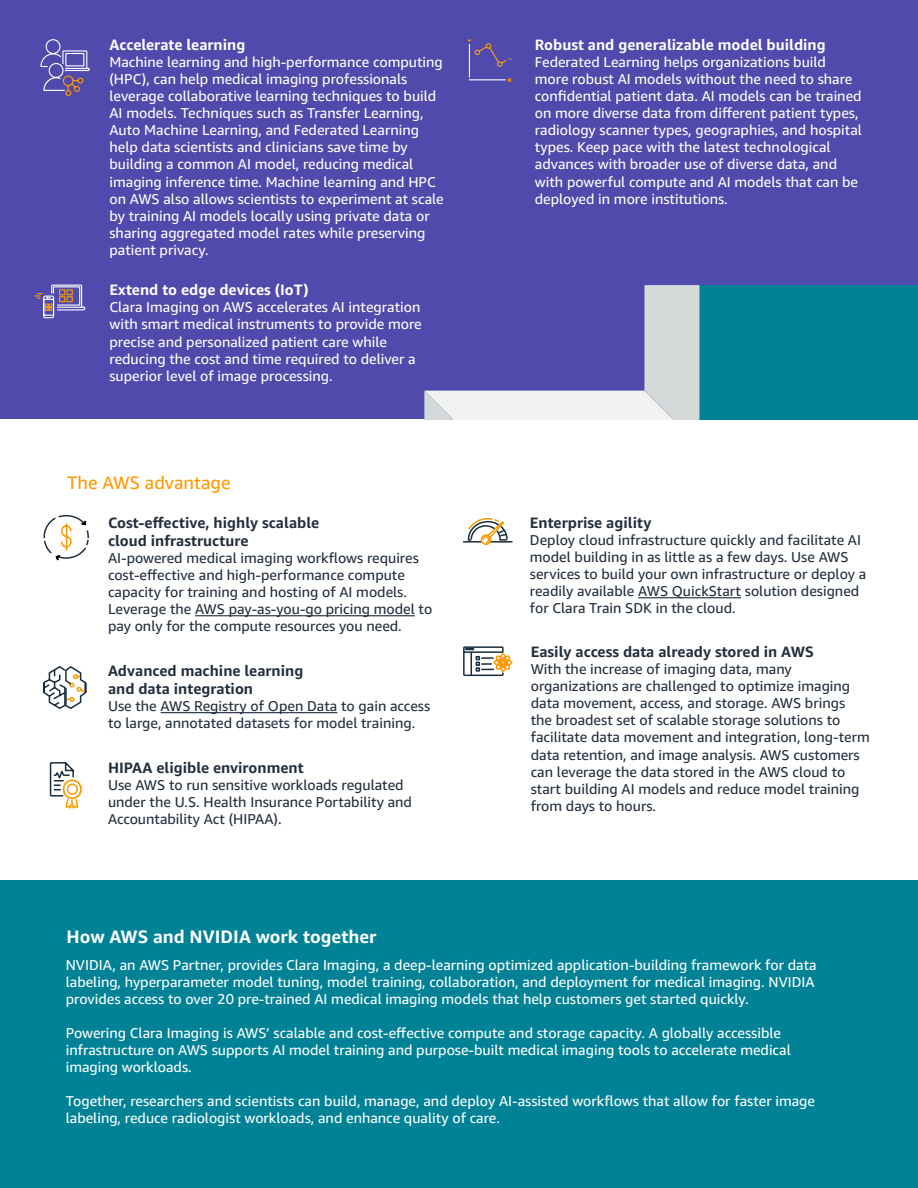
<style>
.page{position:relative;width:918px;height:1188px;background:#fff}
.page>*{position:absolute;margin:0;border:0;box-sizing:border-box;transform-origin:0 0}
.t1{font:700 18px "Amazon Ember";color:#fff}
.t2{font:18px "Amazon Ember";color:#f90}
.t3{font:700 15px/18px "Amazon Ember";color:#232f3e}
.t4{font:700 15px "Amazon Ember";color:#fff}
.t5{font:14.25px/17.1px "Amazon Ember";color:#fff}
.t6{font:14.25px/17.1px "Amazon Ember";color:#232f3e}
</style>
<div class="page">
<div style="left:0;top:0;width:918px;height:362px;background:#4f4aab"></div>
<svg style="left:467px;top:39px;width:45px;height:43px"></svg>
<div style="left:0;top:881px;width:918px;height:307px;background:#008296"></div>
<div style="left:0;top:284px;width:918px;height:135px;background:#4f4aab"></div>
<div style="left:699px;top:285px;width:219px;height:134px;background:#008296"></div>
<svg style="left:424px;top:285px;width:275px;height:134px"></svg>
<svg style="left:43px;top:514px;width:46px;height:47px"></svg>
<svg style="left:43px;top:666px;width:44px;height:43px"></svg>
<svg style="left:49px;top:762px;width:34px;height:47px"></svg>
<svg style="left:463px;top:517px;width:50px;height:28px"></svg>
<svg style="left:463px;top:646px;width:50px;height:31px"></svg>
<hr style="left:195px;top:615px;width:220px;height:1px;background:#232f3e">
<hr style="left:161px;top:712px;width:176px;height:1px;background:#232f3e">
<hr style="left:638px;top:597px;width:103px;height:1px;background:#232f3e">
<svg style="left:40px;top:39px;width:50px;height:57px"></svg>
<svg style="left:34px;top:284px;width:52px;height:35px"></svg>
<p class="t4" style="left:110px;top:35px;width:137px">Accelerate learning</p>
<p class="t5" style="left:110px;top:53px;width:336px">Machine learning and high-performance computing (HPC), can help medical imaging professionals leverage collaborative learning techniques to build AI models. Techniques such as Transfer Learning, Auto Machine Learning, and Federated Learning help data scientists and clinicians save time by building a common AI model, reducing medical imaging inference time. Machine learning and HPC on AWS also allows scientists to experiment at scale by training AI models locally using private data or sharing aggregated model rates while preserving patient privacy.</p>
<p class="t4" style="left:110px;top:281px;width:201px">Extend to edge devices (IoT)</p>
<p class="t5" style="left:110px;top:299px;width:314px">Clara Imaging on AWS accelerates AI integration with smart medical instruments to provide more precise and personalized patient care while reducing the cost and time required to deliver a superior level of image processing.</p>
<p class="t2" style="left:67px;top:471px;width:165px">The AWS advantage</p>
<p class="t3" style="left:108px;top:514px;width:213px">Cost-effective, highly scalable cloud infrastructure</p>
<p class="t6" style="left:108px;top:549px;width:326px">AI-powered medical imaging workflows requires cost-effective and high-performance compute capacity for training and hosting of AI models.<br>Leverage the AWS pay-as-you-go pricing model to pay only for the compute resources you need.</p>
<p class="t3" style="left:108px;top:662px;width:197px">Advanced machine learning and data integration</p>
<p class="t6" style="left:108px;top:698px;width:324px">Use the AWS Registry of Open Data to gain access to large, annotated datasets for model training.</p>
<p class="t3" style="left:108px;top:759px;width:197px">HIPAA eligible environment</p>
<p class="t6" style="left:108px;top:776px;width:306px">Use AWS to run sensitive workloads regulated under the U.S. Health Insurance Portability and<br>Accountability Act (HIPAA).</p>
<p class="t1" style="left:67px;top:925px;width:311px">How AWS and NVIDIA work together</p>
<p class="t4" style="left:535px;top:35px;width:292px">Robust and generalizable model building</p>
<p class="t5" style="left:535px;top:53px;width:329px">Federated Learning helps organizations build more robust AI models without the need to share confidential patient data. AI models can be trained on more diverse data from different patient types, radiology scanner types, geographies, and hospital types. Keep pace with the latest technological advances with broader use of diverse data, and with powerful compute and AI models that can be deployed in more institutions.</p>
<p class="t3" style="left:530px;top:514px;width:123px">Enterprise agility</p>
<p class="t6" style="left:530px;top:531px;width:338px">Deploy cloud infrastructure quickly and facilitate AI model building in as little as a few days. Use AWS services to build your own infrastructure or deploy a readily available AWS QuickStart solution designed for Clara Train SDK in the cloud.</p>
<p class="t3" style="left:531px;top:643px;width:285px">Easily access data already stored in AWS</p>
<p class="t6" style="left:531px;top:661px;width:341px">With the increase of imaging data, many organizations are challenged to optimize imaging data movement, access, and storage. AWS brings the broadest set of scalable storage solutions to facilitate data movement and integration, long-term data retention, and image analysis. AWS customers can leverage the data stored in the AWS cloud to start building AI models and reduce model training from days to hours.</p>
<p class="t5" style="left:66px;top:956px;width:753px">NVIDIA, an AWS Partner, provides Clara Imaging, a deep-learning optimized application-building framework for data labeling, hyperparameter model tuning, model training, collaboration, and deployment for medical imaging. NVIDIA provides access to over 20 pre-trained AI medical imaging models that help customers get started quickly.</p>
<p class="t5" style="left:66px;top:1024px;width:727px">Powering Clara Imaging is AWS’ scalable and cost-effective compute and storage capacity. A globally accessible infrastructure on AWS supports AI model training and purpose-built medical imaging tools to accelerate medical imaging workloads.</p>
<p class="t5" style="left:66px;top:1093px;width:751px">Together, researchers and scientists can build, manage, and deploy AI-assisted workflows that allow for faster image labeling, reduce radiologist workloads, and enhance quality of care.</p>
</div>
